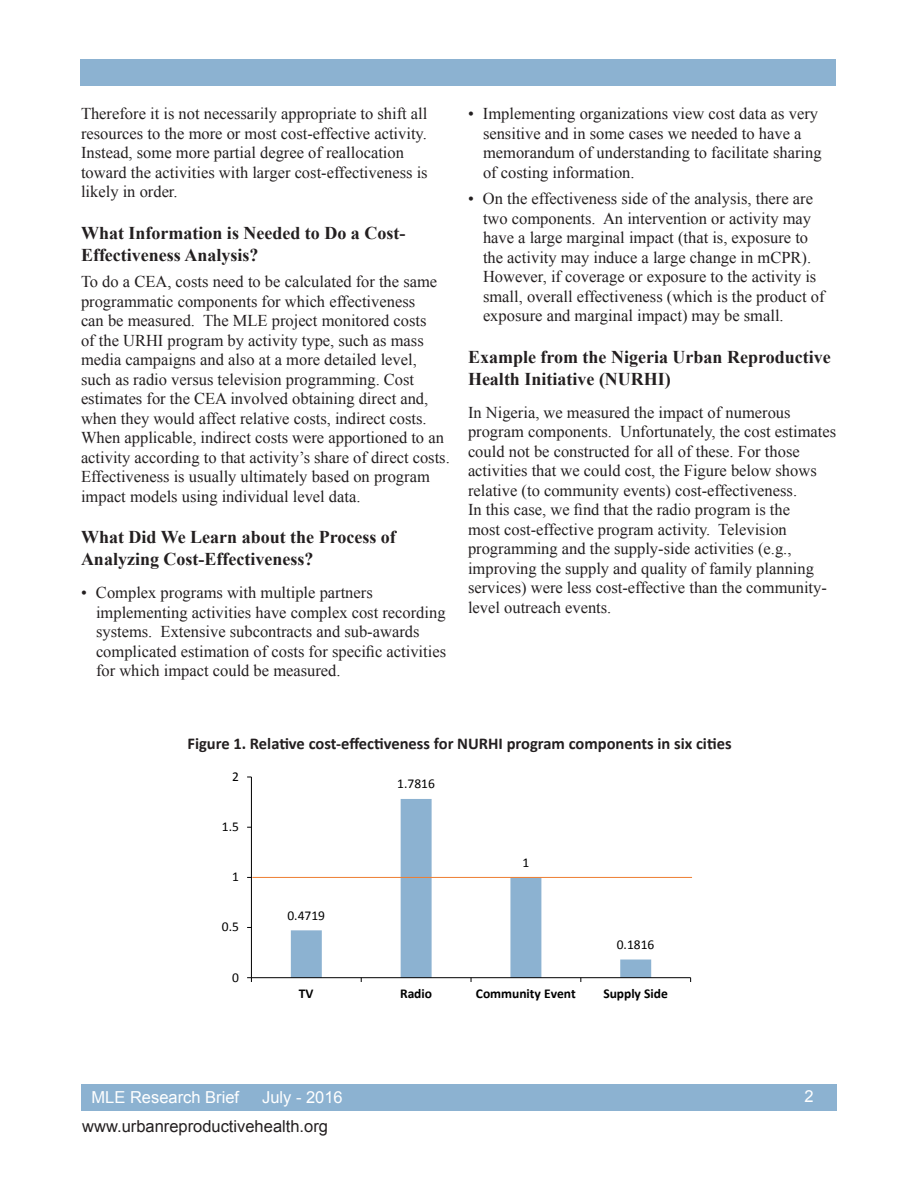
<style>
.page{position:relative;width:918px;height:1188px;background:#fff}
.page>*{position:absolute;margin:0;border:0;box-sizing:border-box;transform-origin:0 0}
.MLE_Chapter_Headings{font:700 18px/21.6px "Times New Roman";color:#231f20}
.MLE_Body_Text{font:16.5px/19.5px "Times New Roman";color:#231f20}
.MLE_subheading_in_bo{font:700 16.5px "Calibri";color:#231f20}
.t1{font:16.5px "Arial";color:#231f20}
.t2{font:16.5px "Arial";color:#fff}
.t3{font:700 13.5px "Calibri";letter-spacing:-.005em;color:#000}
.t4{font:13.5px "Calibri";color:#000}
</style>
<div class="page">
<div style="left:81px;top:1084px;width:756px;height:27px;background:#8cb2d1"></div>
<div style="left:80px;top:59px;width:756px;height:27px;background:#8cb2d1"></div>
<svg style="left:291px;top:799px;width:360px;height:178px"></svg>
<hr style="left:251px;top:777px;width:1px;height:201px;background:#000">
<hr style="left:251px;top:977px;width:440px;height:1px;background:#000">
<svg style="left:247px;top:977px;width:5px;height:5px"></svg>
<hr style="left:252px;top:877px;width:440px;height:1px;background:#ed7d31">
<p class="MLE_Body_Text" style="left:81px;top:104px;width:348px">Therefore it is not necessarily appropriate to shift all resources to the more or most cost-effective activity.<br>Instead, some more partial degree of reallocation toward the activities with larger cost-effectiveness is likely in order.</p>
<p class="MLE_Chapter_Headings" style="left:81px;top:222px;width:326px">What Information is Needed to Do a Cost-<br>Effectiveness Analysis?</p>
<p class="MLE_Body_Text" style="left:81px;top:272px;width:370px">To do a CEA, costs need to be calculated for the same programmatic components for which effectiveness<br>can be measured. The MLE project monitored costs<br>of the URHI program by activity type, such as mass media campaigns and also at a more detailed level, such as radio versus television programming. Cost estimates for the CEA involved obtaining direct and, when they would affect relative costs, indirect costs.<br>When applicable, indirect costs were apportioned to an activity according to that activity’s share of direct costs.<br>Effectiveness is usually ultimately based on program impact models using individual level data.</p>
<p class="MLE_Chapter_Headings" style="left:81px;top:526px;width:316px">What Did We Learn about the Process of<br>Analyzing Cost-Effectiveness?</p>
<p class="MLE_Body_Text" style="left:96px;top:583px;width:352px;text-indent:-15px">• Complex programs with multiple partners implementing activities have complex cost recording systems. Extensive subcontracts and sub-awards complicated estimation of costs for specific activities for which impact could be measured.</p>
<p class="MLE_Body_Text" style="left:483px;top:104px;width:340px;text-indent:-15px">• Implementing organizations view cost data as very sensitive and in some cases we needed to have a memorandum of understanding to facilitate sharing of costing information.</p>
<p class="MLE_Body_Text" style="left:483px;top:189px;width:343px;text-indent:-15px">• On the effectiveness side of the analysis, there are two components. An intervention or activity may have a large marginal impact (that is, exposure to the activity may induce a large change in mCPR).<br>However, if coverage or exposure to the activity is small, overall effectiveness (which is the product of exposure and marginal impact) may be small.</p>
<p class="MLE_Chapter_Headings" style="left:468px;top:346px;width:364px">Example from the Nigeria Urban Reproductive<br>Health Initiative (NURHI)</p>
<p class="MLE_Body_Text" style="left:468px;top:402px;width:370px">In Nigeria, we measured the impact of numerous program components. Unfortunately, the cost estimates could not be constructed for all of these. For those activities that we could cost, the Figure below shows relative (to community events) cost-effectiveness.<br>In this case, we find that the radio program is the<br>most cost-effective program activity. Television programming and the supply-side activities (e.g., improving the supply and quality of family planning services) were less cost-effective than the community&shy;level outreach events.</p>
<p class="MLE_subheading_in_bo" style="left:187px;top:733px;width:546px">Figure 1. Relative cost-effectiveness for NURHI program components in six cities</p>
<p class="t4" style="left:232px;top:768px;width:8px">2</p>
<p class="t4" style="left:222px;top:818px;width:19px">1.5</p>
<p class="t4" style="left:232px;top:868px;width:8px">1</p>
<p class="t4" style="left:222px;top:918px;width:19px">0.5</p>
<p class="t4" style="left:232px;top:969px;width:8px">0</p>
<p class="t4" style="left:287px;top:907px;width:39px">0.4719</p>
<p class="t4" style="left:397px;top:775px;width:39px">1.7816</p>
<p class="t4" style="left:522px;top:854px;width:8px">1</p>
<p class="t4" style="left:617px;top:936px;width:39px">0.1816</p>
<p class="t3" style="left:299px;top:985px;width:16px">TV</p>
<p class="t3" style="left:400px;top:985px;width:33px">Radio</p>
<p class="t3" style="left:476px;top:985px;width:101px">Community Event</p>
<p class="t3" style="left:603px;top:985px;width:66px">Supply Side</p>
<p class="t2" style="left:92px;top:1087px;width:149px">MLE Research Brief</p>
<p class="t2" style="left:262px;top:1087px;width:82px">July - 2016</p>
<p class="t2" style="left:805px;top:1086px;width:11px">2</p>
<p class="t1" style="left:82px;top:1116px;width:247px">www.urbanreproductivehealth.org</p>
</div>
